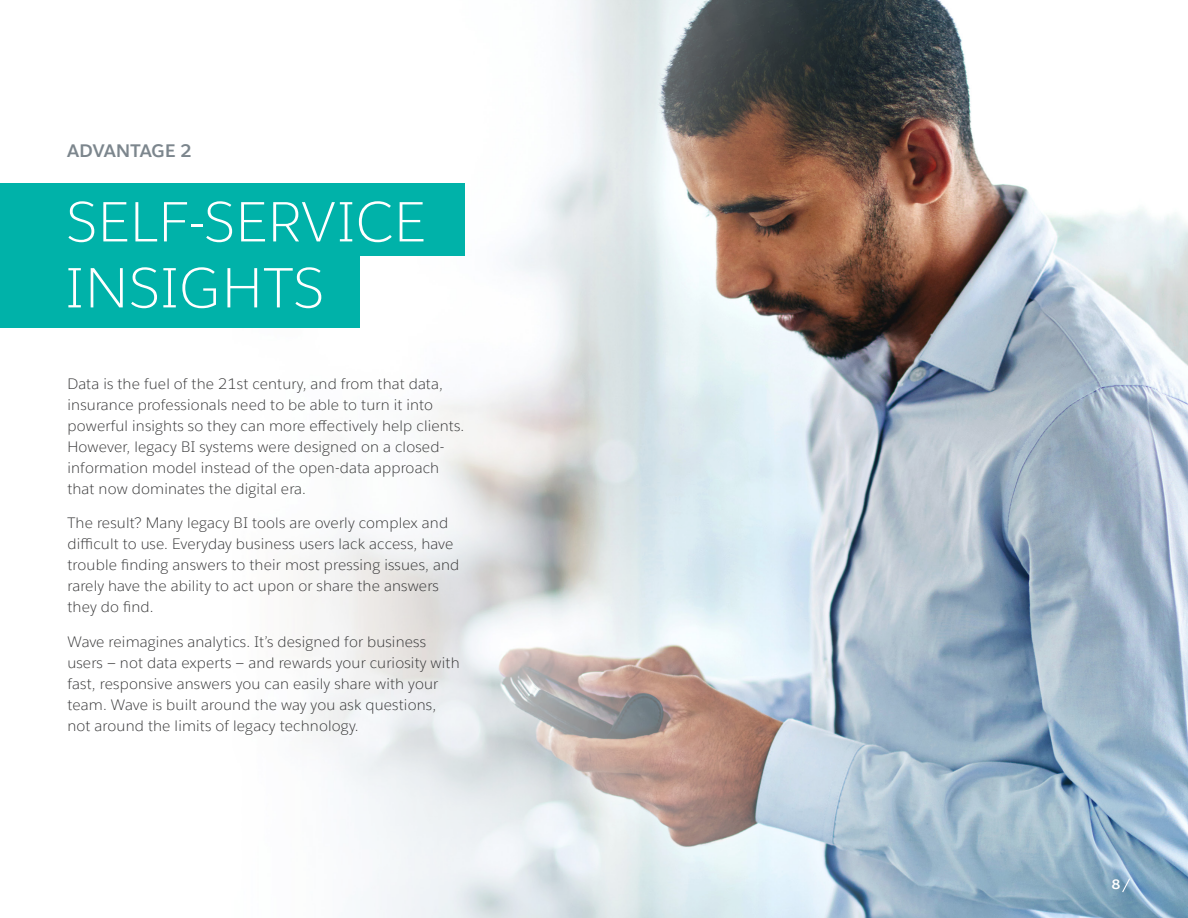
<style>
.page{position:relative;width:1188px;height:918px;background:#fff}
.page>*{position:absolute;margin:0;border:0;box-sizing:border-box;transform-origin:0 0}
.t1{font:300 55.5px/66px "Salesforce Sans";letter-spacing:.02em;color:#fff}
.t2{font:700 18px "Salesforce Sans";color:#7c868d}
.t3{font:300 15px/21px "Salesforce Sans";letter-spacing:.01em;color:#373738}
.t4{font:700 13.5px "Salesforce Sans";color:#fff}
</style>
<div class="page">
<img style="left:300px;top:0;width:888px;height:918px">
<svg style="left:1121px;top:877px;width:10px;height:17px"></svg>
<div style="left:0;top:183px;width:464px;height:73px;background:#00b2a9"></div>
<div style="left:0;top:255px;width:359px;height:73px;background:#00b2a9"></div>
<p class="t2" style="left:67px;top:139px;width:126px">ADVANTAGE 2</p>
<h1 class="t1" style="left:65px;top:189px;width:362px">SELF-SERVICE<br>INSIGHTS</h1>
<p class="t3" style="left:68px;top:373px;width:398px">Data is the fuel of the 21st century, and from that data, insurance professionals need to be able to turn it into powerful insights so they can more effectively help clients.<br>However, legacy BI systems were designed on a closed&shy;information model instead of the open-data approach that now dominates the digital era.</p>
<p class="t3" style="left:68px;top:513px;width:393px">The result? Many legacy BI tools are overly complex and difficult to use. Everyday business users lack access, have trouble finding answers to their most pressing issues, and rarely have the ability to act upon or share the answers they do find.</p>
<p class="t3" style="left:68px;top:631px;width:394px">Wave reimagines analytics. It’s designed for business users — not data experts — and rewards your curiosity with fast, responsive answers you can easily share with your team. Wave is built around the way you ask questions, not around the limits of legacy technology.</p>
<p class="t4" style="left:1111px;top:875px;width:11px">8</p>
</div>
